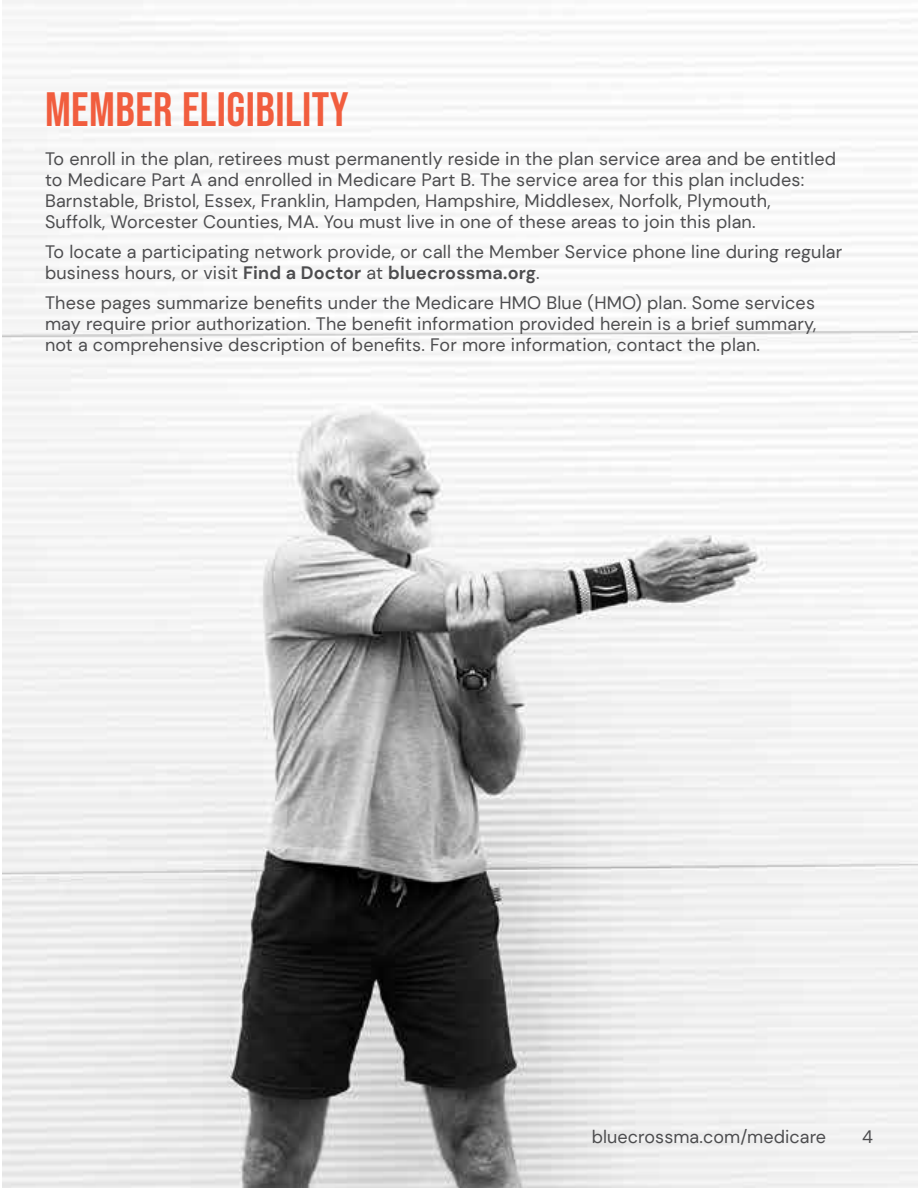
<style>
.page{position:relative;width:918px;height:1188px;background:#fff}
.page>*{position:absolute;margin:0;border:0;box-sizing:border-box;transform-origin:0 0}
._000_Page_Head{font:48px "Bebas Neue";letter-spacing:.01em;color:#f15d3e}
._001_Body{font:18px/21px "DM Sans";letter-spacing:.01em;color:#4d4d4f}
.Footer_LR{font:18px "DM Sans";letter-spacing:.005em;color:#4d4d4f}
.Folio_R{font:18px "DM Sans";color:#4d4d4f}
.s1{font-weight:700}
</style>
<div class="page">
<img style="left:2px;top:0;width:916px;height:1188px">
<p class="_000_Page_Head" style="left:45px;top:82px;width:305px">MEMBER ELIGIBILITY</p>
<p class="_001_Body" style="left:45px;top:148px;width:793px">To enroll in the plan, retirees must permanently reside in the plan service area and be entitled to Medicare Part A and enrolled in Medicare Part B. The service area for this plan includes:<br>Barnstable, Bristol, Essex, Franklin, Hampden, Hampshire, Middlesex, Norfolk, Plymouth,<br>Suffolk, Worcester Counties, MA. You must live in one of these areas to join this plan.</p>
<p class="_001_Body" style="left:45px;top:241px;width:799px">To locate a participating network provide, or call the Member Service phone line during regular business hours, or visit <span class="s1">Find a Doctor</span> at <span class="s1">bluecrossma.org</span>.</p>
<p class="_001_Body" style="left:45px;top:292px;width:773px;text-align:justify">These pages summarize benefits under the Medicare HMO Blue (HMO) plan. Some services may require prior authorization. The benefit information provided herein is a brief summary, not a comprehensive description of benefits. For more information, contact the plan.</p>
<p class="Footer_LR" style="left:592px;top:1126px;width:236px">bluecrossma.com/medicare</p>
<p class="Folio_R" style="left:862px;top:1126px;width:12px">4</p>
</div>
